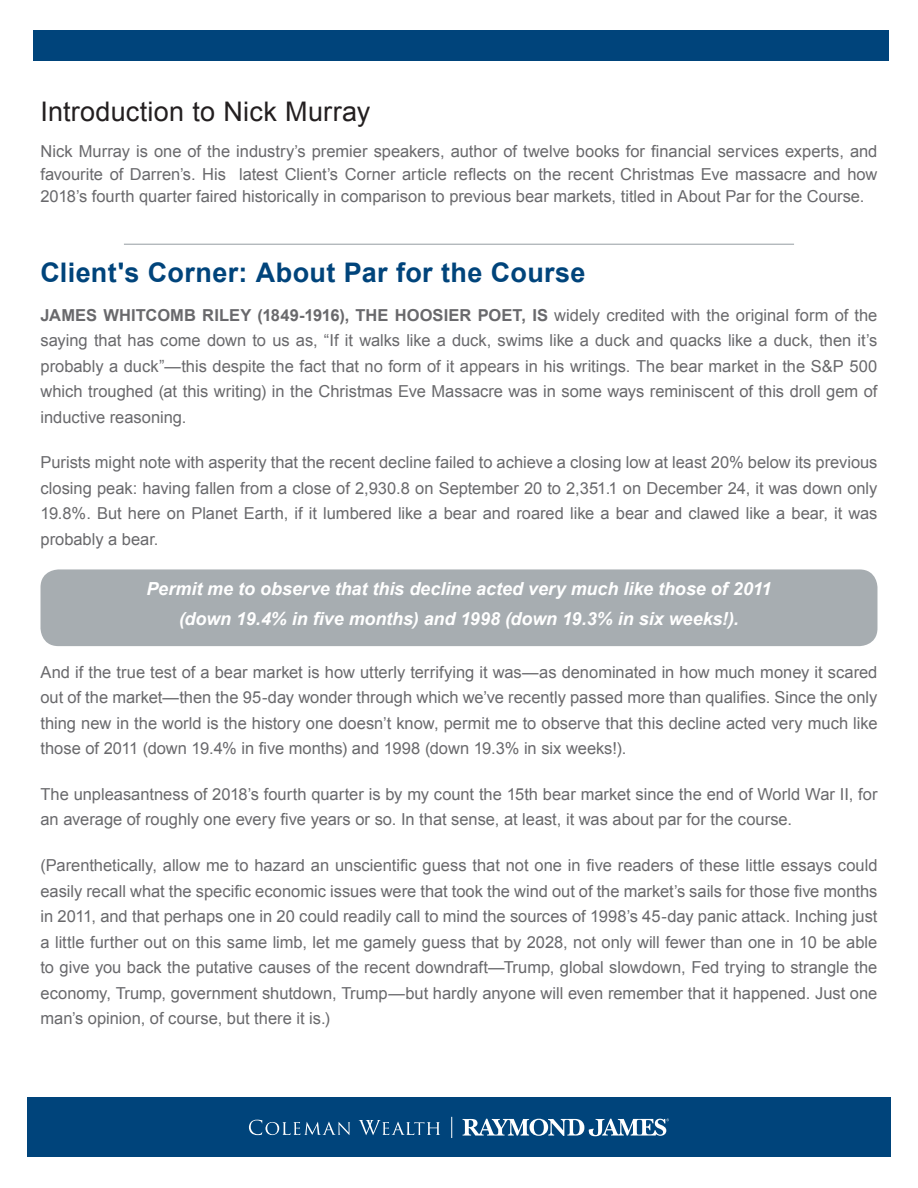
<style>
.page{position:relative;width:918px;height:1188px;background:#fff}
.page>*{position:absolute;margin:0;border:0;box-sizing:border-box;transform-origin:0 0}
.t1{font:700 27px "Arial";letter-spacing:.015em;color:#00447b}
.t2{font:27px "Arial";letter-spacing:.01em;color:#231f20}
.t3{font:italic 700 18px/30px "Arial";letter-spacing:-.005em;color:#fff;text-align:center}
.t4{font:16.5px/25.5px "Arial";color:#69696c;text-align:justify}
.s1{font-weight:700}
</style>
<div class="page">
<div style="left:34px;top:31px;width:855px;height:30px;background:#00447b"></div>
<div style="left:27px;top:1098px;width:864px;height:59px;background:#00447b"></div>
<svg style="left:249px;top:1120px;width:101px;height:15px"></svg>
<svg style="left:358px;top:1120px;width:82px;height:15px"></svg>
<svg style="left:463px;top:1119px;width:206px;height:17px"></svg>
<svg style="left:451px;top:1117px;width:1px;height:21px"></svg>
<div style="left:40px;top:569px;width:838px;height:77px;background:#a7adb1;border-radius:18px"></div>
<hr style="left:124px;top:244px;width:670px;height:1px;background:#959ca1">
<p class="t2" style="left:40px;top:94px;width:331px">Introduction to Nick Murray</p>
<p class="t4" style="left:40px;top:140px;width:839px;line-height:22.5px">Nick Murray is one of the industry’s premier speakers, author of twelve books for financial services experts, and favourite of Darren’s. His latest Client’s Corner article reflects on the recent Christmas Eve massacre and how 2018’s fourth quarter faired historically in comparison to previous bear markets, titled in About Par for the Course.</p>
<p class="t1" style="left:40px;top:254px;width:546px">Client's Corner: About Par for the Course</p>
<p class="t4" style="left:40px;top:302px;width:839px"><span class="s1">JAMES WHITCOMB RILEY (1849-1916), THE HOOSIER POET, IS</span> widely credited with the original form of the saying that has come down to us as, “If it walks like a duck, swims like a duck and quacks like a duck, then it’s probably a duck”—this despite the fact that no form of it appears in his writings. The bear market in the S&amp;P 500 which troughed (at this writing) in the Christmas Eve Massacre was in some ways reminiscent of this droll gem of inductive reasoning.</p>
<p class="t4" style="left:40px;top:450px;width:839px">Purists might note with asperity that the recent decline failed to achieve a closing low at least 20% below its previous closing peak: having fallen from a close of 2,930.8 on September 20 to 2,351.1 on December 24, it was down only 19.8%. But here on Planet Earth, if it lumbered like a bear and roared like a bear and clawed like a bear, it was probably a bear.</p>
<p class="t3" style="left:146px;top:574px;width:627px">Permit me to observe that this decline acted very much like those of 2011 (down 19.4% in five months) and 1998 (down 19.3% in six weeks!).</p>
<p class="t4" style="left:40px;top:659px;width:839px">And if the true test of a bear market is how utterly terrifying it was—as denominated in how much money it scared out of the market—then the 95-day wonder through which we’ve recently passed more than qualifies. Since the only thing new in the world is the history one doesn’t know, permit me to observe that this decline acted very much like those of 2011 (down 19.4% in five months) and 1998 (down 19.3% in six weeks!).</p>
<p class="t4" style="left:40px;top:782px;width:839px">The unpleasantness of 2018’s fourth quarter is by my count the 15th bear market since the end of World War II, for an average of roughly one every five years or so. In that sense, at least, it was about par for the course.</p>
<p class="t4" style="left:40px;top:853px;width:839px">(Parenthetically, allow me to hazard an unscientific guess that not one in five readers of these little essays could easily recall what the specific economic issues were that took the wind out of the market’s sails for those five months in 2011, and that perhaps one in 20 could readily call to mind the sources of 1998’s 45-day panic attack. Inching just a little further out on this same limb, let me gamely guess that by 2028, not only will fewer than one in 10 be able to give you back the putative causes of the recent downdraft—Trump, global slowdown, Fed trying to strangle the economy, Trump, government shutdown, Trump—but hardly anyone will even remember that it happened. Just one man’s opinion, of course, but there it is.)</p>
</div>
